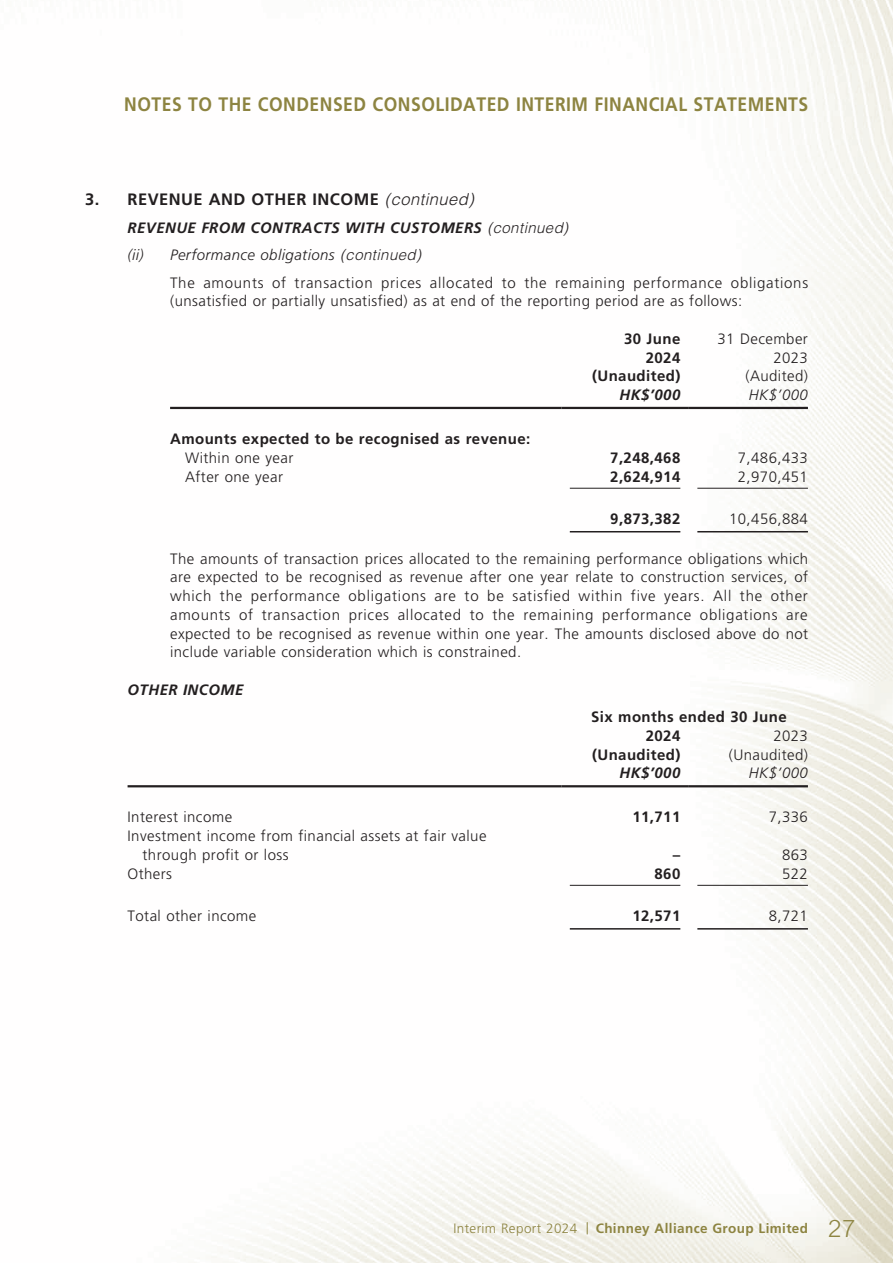
<style>
.page{position:relative;width:893px;height:1263px;background:#fff}
.page>*{position:absolute;margin:0;border:0;box-sizing:border-box;transform-origin:0 0}
.t1{font:700 19.5px "Frutiger LT Std";letter-spacing:.03em;color:#8d8441;scale:.9 1}
.t2{font:700 16.5px "Frutiger LT Std";letter-spacing:.03em;color:#231f20}
.t3{font:300 15px/18.8px "Frutiger LT Std";letter-spacing:.03em;color:#231f20;text-align:right}
.t4{font:300 15px/18.8px "Frutiger LT Std";letter-spacing:.05em;color:#231f20}
.t5{font:700 15px/18.8px "Frutiger LT Std";letter-spacing:.03em;color:#231f20;text-align:right}
.t6{font:italic 700 15px/27.3px "Frutiger LT Std";letter-spacing:.03em;color:#231f20}
.t7{font:italic 300 15px "Frutiger LT Std";letter-spacing:.03em;color:#231f20}
.t8{font:700 13.5px "Frutiger LT Std";letter-spacing:.03em;color:#8d8441}
.t9{font:300 13.5px "Frutiger LT Std";letter-spacing:.03em;color:#8d8441}
.s1{font-family:"Helvetica LT Std";font-weight:300;font-style:italic}
.s2{font-family:"Helvetica LT Std";font-weight:300}
.s3{font-weight:300}
.s4{font-family:"M Hei HK";font-weight:300;font-size:24px}
</style>
<div class="page">
<img style="left:127px;top:0;width:766px;height:1263px">
<svg style="left:587px;top:1222px;width:1px;height:12px"></svg>
<hr style="left:170px;top:407px;width:391px;height:2px;background:#231f20">
<hr style="left:561px;top:407px;width:128px;height:2px;background:#231f20">
<hr style="left:689px;top:407px;width:119px;height:2px;background:#231f20">
<hr style="left:570px;top:488px;width:110px;height:1px;background:#231f20">
<hr style="left:697px;top:488px;width:111px;height:1px;background:#231f20">
<hr style="left:570px;top:531px;width:110px;height:1px;background:#231f20">
<hr style="left:697px;top:531px;width:111px;height:1px;background:#231f20">
<hr style="left:128px;top:785px;width:433px;height:2px;background:#231f20">
<hr style="left:561px;top:785px;width:128px;height:2px;background:#231f20">
<hr style="left:689px;top:785px;width:119px;height:2px;background:#231f20">
<hr style="left:570px;top:885px;width:110px;height:1px;background:#231f20">
<hr style="left:697px;top:885px;width:111px;height:1px;background:#231f20">
<hr style="left:570px;top:928px;width:110px;height:1px;background:#231f20">
<hr style="left:697px;top:928px;width:111px;height:1px;background:#231f20">
<h1 class="t1" style="left:124px;top:93px;width:761px">NOTES TO THE CONDENSED CONSOLIDATED INTERIM FINANCIAL STATEMENTS</h1>
<p class="t2" style="left:85px;top:190px;width:390px">3. REVENUE AND OTHER INCOME <span class="s1">(continued)</span></p>
<p class="t6" style="left:128px;top:214px;width:442px">REVENUE FROM CONTRACTS WITH CUSTOMERS <span class="s2">(continued) </span><span class="s3">(ii) Performance obligations</span> <span class="s2">(continued)</span></p>
<p class="t4" style="left:170px;top:273px;width:640px">The amounts of transaction prices allocated to the remaining performance obligations (unsatisfied or partially unsatisfied) as at end of the reporting period are as follows:</p>
<p class="t5" style="left:624px;top:329px;width:58px">30 June<br>2024</p>
<p class="t3" style="left:717px;top:329px;width:92px">31 December<br>2023</p>
<p class="t5" style="left:592px;top:367px;width:90px">(Unaudited)</p>
<p class="t3" style="left:745px;top:367px;width:64px">(Audited)</p>
<p class="t6" style="left:619px;top:381px;width:62px">HK$’000</p>
<p class="t7" style="left:749px;top:386px;width:61px">HK$’000</p>
<p class="t5" style="left:170px;top:429px;width:362px">Amounts expected to be recognised as revenue:</p>
<p class="t3" style="left:185px;top:448px;width:110px">Within one year</p>
<p class="t5" style="left:610px;top:448px;width:72px">7,248,468</p>
<p class="t3" style="left:738px;top:448px;width:72px">7,486,433</p>
<p class="t3" style="left:185px;top:467px;width:99px">After one year</p>
<p class="t5" style="left:610px;top:467px;width:72px">2,624,914</p>
<p class="t3" style="left:738px;top:467px;width:72px">2,970,451</p>
<p class="t5" style="left:610px;top:509px;width:72px">9,873,382</p>
<p class="t3" style="left:729px;top:509px;width:80px">10,456,884</p>
<p class="t3" style="left:170px;top:549px;width:640px;text-align:justify">The amounts of transaction prices allocated to the remaining performance obligations which are expected to be recognised as revenue after one year relate to construction services, of which the performance obligations are to be satisfied within five years. All the other amounts of transaction prices allocated to the remaining performance obligations are expected to be recognised as revenue within one year. The amounts disclosed above do not include variable consideration which is constrained.</p>
<p class="t6" style="left:128px;top:676px;width:117px">OTHER INCOME</p>
<p class="t5" style="left:646px;top:708px;width:142px;text-align:left;text-indent:-55px">Six months ended 30 June<br>2024</p>
<p class="t3" style="left:773px;top:727px;width:36px">2023</p>
<p class="t5" style="left:592px;top:745px;width:90px">(Unaudited)</p>
<p class="t3" style="left:729px;top:745px;width:81px">(Unaudited)</p>
<p class="t6" style="left:619px;top:760px;width:62px">HK$’000</p>
<p class="t7" style="left:749px;top:765px;width:61px">HK$’000</p>
<p class="t3" style="left:128px;top:808px;width:106px">Interest income</p>
<p class="t5" style="left:632px;top:808px;width:49px">11,711</p>
<p class="t3" style="left:769px;top:808px;width:41px">7,336</p>
<p class="t3" style="left:143px;top:827px;width:345px;text-align:left;text-indent:-15px">Investment income from financial assets at fair value through profit or loss</p>
<p class="t5" style="left:673px;top:845px;width:9px">–</p>
<p class="t3" style="left:782px;top:845px;width:27px">863</p>
<p class="t3" style="left:128px;top:864px;width:46px">Others</p>
<p class="t5" style="left:654px;top:864px;width:27px">860</p>
<p class="t3" style="left:782px;top:864px;width:27px">522</p>
<p class="t3" style="left:128px;top:906px;width:130px">Total other income</p>
<p class="t5" style="left:632px;top:906px;width:49px">12,571</p>
<p class="t3" style="left:769px;top:906px;width:41px">8,721</p>
<p class="t9" style="left:453px;top:1220px;width:125px">Interim Report 2024</p>
<p class="t8" style="left:596px;top:1220px;width:261px">Chinney Alliance Group Limited <span class="s4">27</span></p>
</div>
